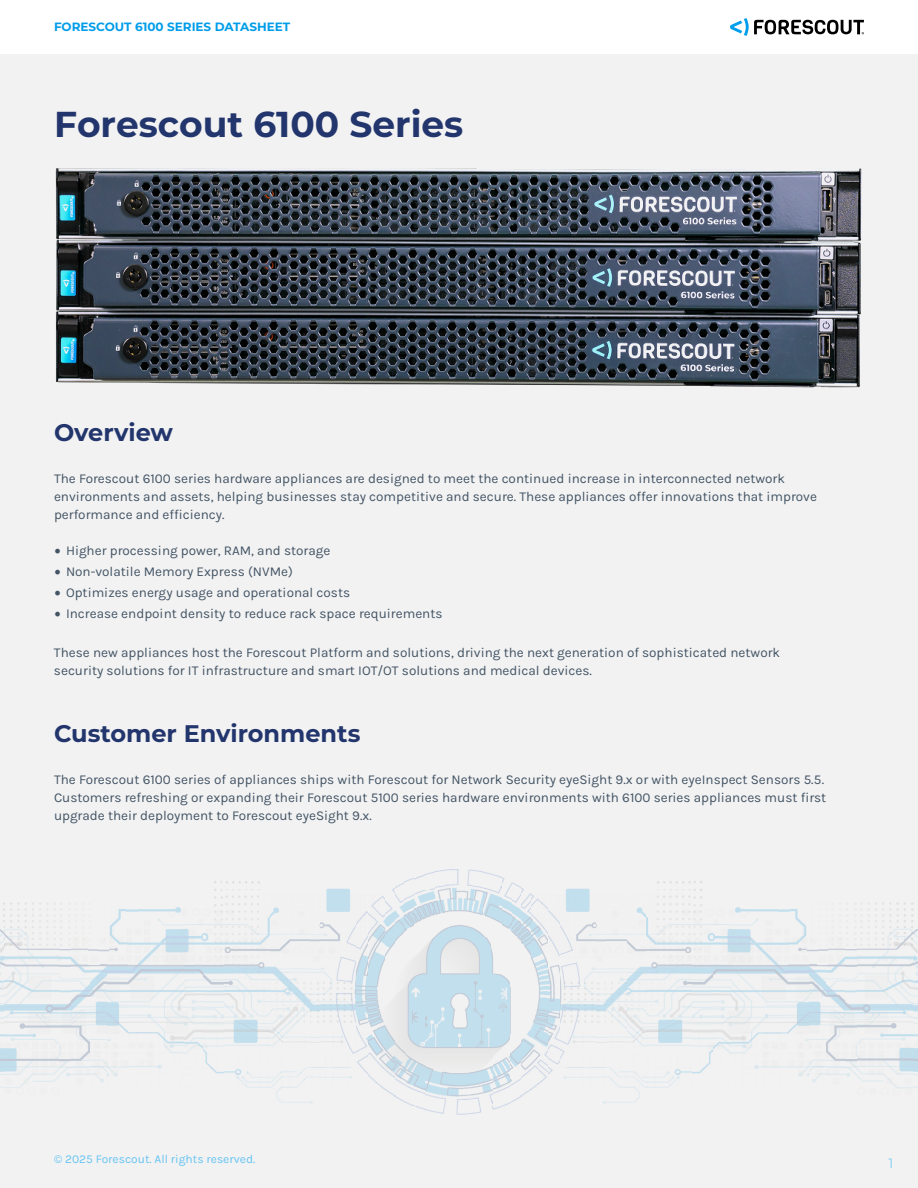
<style>
.page{position:relative;width:918px;height:1188px;background:#fff}
.page>*{position:absolute;margin:0;border:0;box-sizing:border-box;transform-origin:0 0}
.t1{font:700 36px "Montserrat";color:#22356c}
.t2{font:700 24px "Montserrat";color:#22356c}
.t3{font:13.5px/18px "Karla";color:#435465}
.t4{font:13.5px "Montserrat";color:#80cef5}
.t5{font:12px "Karla";color:#66c4f2}
.t6{font:700 12px "Montserrat";color:#009dea}
.s1{font-family:"Minion Pro";font-size:18px}
</style>
<div class="page">
<div style="left:1px;top:54px;width:917px;height:1134px;background:#f2f2f2"></div>
<svg style="left:730px;top:18px;width:134px;height:18px"></svg>
<img style="left:411px;top:1105px;width:70px;height:10px">
<img style="left:492px;top:974px;width:18px;height:136px">
<img style="left:272px;top:1068px;width:47px;height:36px">
<img style="left:394px;top:1096px;width:18px;height:9px">
<img style="left:425px;top:936px;width:67px;height:169px">
<img style="left:510px;top:1096px;width:12px;height:7px">
<img style="left:603px;top:1068px;width:42px;height:36px">
<img style="left:0;top:1086px;width:19px;height:10px">
<img style="left:89px;top:964px;width:19px;height:119px">
<img style="left:128px;top:929px;width:57px;height:140px">
<img style="left:224px;top:889px;width:48px;height:199px">
<img style="left:319px;top:889px;width:38px;height:190px">
<img style="left:377px;top:983px;width:19px;height:113px">
<img style="left:406px;top:955px;width:19px;height:139px">
<img style="left:520px;top:1030px;width:19px;height:66px">
<img style="left:559px;top:889px;width:39px;height:190px">
<img style="left:645px;top:889px;width:47px;height:199px">
<img style="left:808px;top:964px;width:19px;height:119px">
<img style="left:856px;top:902px;width:58px;height:187px">
<img style="left:2px;top:902px;width:58px;height:185px">
<img style="left:70px;top:948px;width:19px;height:127px">
<img style="left:195px;top:924px;width:9px;height:128px">
<img style="left:367px;top:901px;width:10px;height:182px">
<img style="left:395px;top:983px;width:11px;height:104px">
<img style="left:510px;top:986px;width:11px;height:101px">
<img style="left:539px;top:901px;width:10px;height:183px">
<img style="left:712px;top:924px;width:9px;height:128px">
<img style="left:732px;top:929px;width:56px;height:140px">
<img style="left:827px;top:948px;width:19px;height:127px">
<img style="left:0;top:926px;width:3px;height:151px">
<img style="left:60px;top:1003px;width:10px;height:73px">
<img style="left:108px;top:909px;width:20px;height:168px">
<img style="left:185px;top:924px;width:10px;height:130px">
<img style="left:204px;top:911px;width:20px;height:163px">
<img style="left:357px;top:911px;width:10px;height:162px">
<img style="left:549px;top:911px;width:10px;height:163px">
<img style="left:692px;top:911px;width:20px;height:163px">
<img style="left:721px;top:924px;width:11px;height:130px">
<img style="left:788px;top:909px;width:20px;height:168px">
<img style="left:846px;top:1002px;width:10px;height:75px">
<img style="left:913px;top:926px;width:5px;height:151px">
<img style="left:271px;top:889px;width:19px;height:179px">
<img style="left:306px;top:1067px;width:13px;height:1px">
<img style="left:597px;top:1058px;width:13px;height:10px">
<img style="left:626px;top:907px;width:19px;height:139px">
<img style="left:310px;top:934px;width:9px;height:109px">
<img style="left:597px;top:889px;width:9px;height:169px">
<img style="left:290px;top:934px;width:20px;height:108px">
<img style="left:606px;top:934px;width:20px;height:108px">
<img style="left:530px;top:893px;width:10px;height:137px">
<img style="left:376px;top:896px;width:10px;height:87px">
<img style="left:491px;top:945px;width:6px;height:29px">
<img style="left:89px;top:949px;width:10px;height:16px">
<img style="left:386px;top:888px;width:9px;height:67px">
<img style="left:521px;top:888px;width:9px;height:66px">
<img style="left:817px;top:949px;width:10px;height:16px">
<img style="left:98px;top:909px;width:11px;height:46px">
<svg style="left:422px;top:948px;width:3px;height:7px"></svg>
<img style="left:807px;top:909px;width:11px;height:46px">
<img style="left:395px;top:881px;width:10px;height:61px">
<img style="left:511px;top:882px;width:10px;height:59px">
<img style="left:405px;top:878px;width:9px;height:53px">
<img style="left:435px;top:927px;width:49px;height:9px">
<img style="left:502px;top:877px;width:9px;height:53px">
<img style="left:137px;top:907px;width:48px;height:19px">
<img style="left:414px;top:889px;width:20px;height:35px">
<img style="left:444px;top:870px;width:28px;height:57px">
<img style="left:482px;top:871px;width:20px;height:53px">
<img style="left:731px;top:907px;width:48px;height:20px">
<svg style="left:127px;top:909px;width:10px;height:9px"></svg>
<img style="left:434px;top:870px;width:10px;height:45px">
<img style="left:472px;top:870px;width:10px;height:45px">
<svg style="left:779px;top:909px;width:10px;height:9px"></svg>
<img style="left:214px;top:881px;width:9px;height:25px">
<img style="left:694px;top:881px;width:8px;height:25px">
<img style="left:226px;top:881px;width:34px;height:3px">
<img style="left:425px;top:871px;width:9px;height:18px">
<img style="left:657px;top:881px;width:34px;height:3px">
<svg style="left:414px;top:874px;width:11px;height:6px"></svg>
<img style="left:55px;top:168px;width:807px;height:220px">
<p class="t6" style="left:54px;top:18px;width:238px">FORESCOUT 6100 SERIES DATASHEET</p>
<h1 class="t1" style="left:54px;top:98px;width:411px">Forescout 6100 Series</h1>
<h2 class="t2" style="left:54px;top:415px;width:121px">Overview</h2>
<p class="t3" style="left:54px;top:469px;width:764px">The Forescout 6100 series hardware appliances are designed to meet the continued increase in interconnected network environments and assets, helping businesses stay competitive and secure. These appliances offer innovations that improve performance and efficiency.</p>
<p class="t3" style="left:54px;top:541px;width:278px"><span class="s1">•</span> Higher processing power, RAM, and storage</p>
<p class="t3" style="left:54px;top:562px;width:240px"><span class="s1">•</span> Non-volatile Memory Express (NVMe)</p>
<p class="t3" style="left:54px;top:583px;width:298px"><span class="s1">•</span> Optimizes energy usage and operational costs</p>
<p class="t3" style="left:54px;top:604px;width:390px"><span class="s1">•</span> Increase endpoint density to reduce rack space requirements</p>
<p class="t3" style="left:54px;top:643px;width:728px">These new appliances host the Forescout Platform and solutions, driving the next generation of sophisticated network security solutions for IT infrastructure and smart IOT/OT solutions and medical devices.</p>
<h2 class="t2" style="left:54px;top:716px;width:308px">Customer Environments</h2>
<p class="t3" style="left:54px;top:770px;width:774px">The Forescout 6100 series of appliances ships with Forescout for Network Security eyeSight 9.x or with eyeInspect Sensors 5.5.<br>Customers refreshing or expanding their Forescout 5100 series hardware environments with 6100 series appliances must first upgrade their deployment to Forescout eyeSight 9.x.</p>
<p class="t5" style="left:54px;top:1151px;width:203px">© 2025 Forescout. All rights reserved.</p>
<p class="t4" style="left:889px;top:1153px;width:6px">1</p>
</div>
